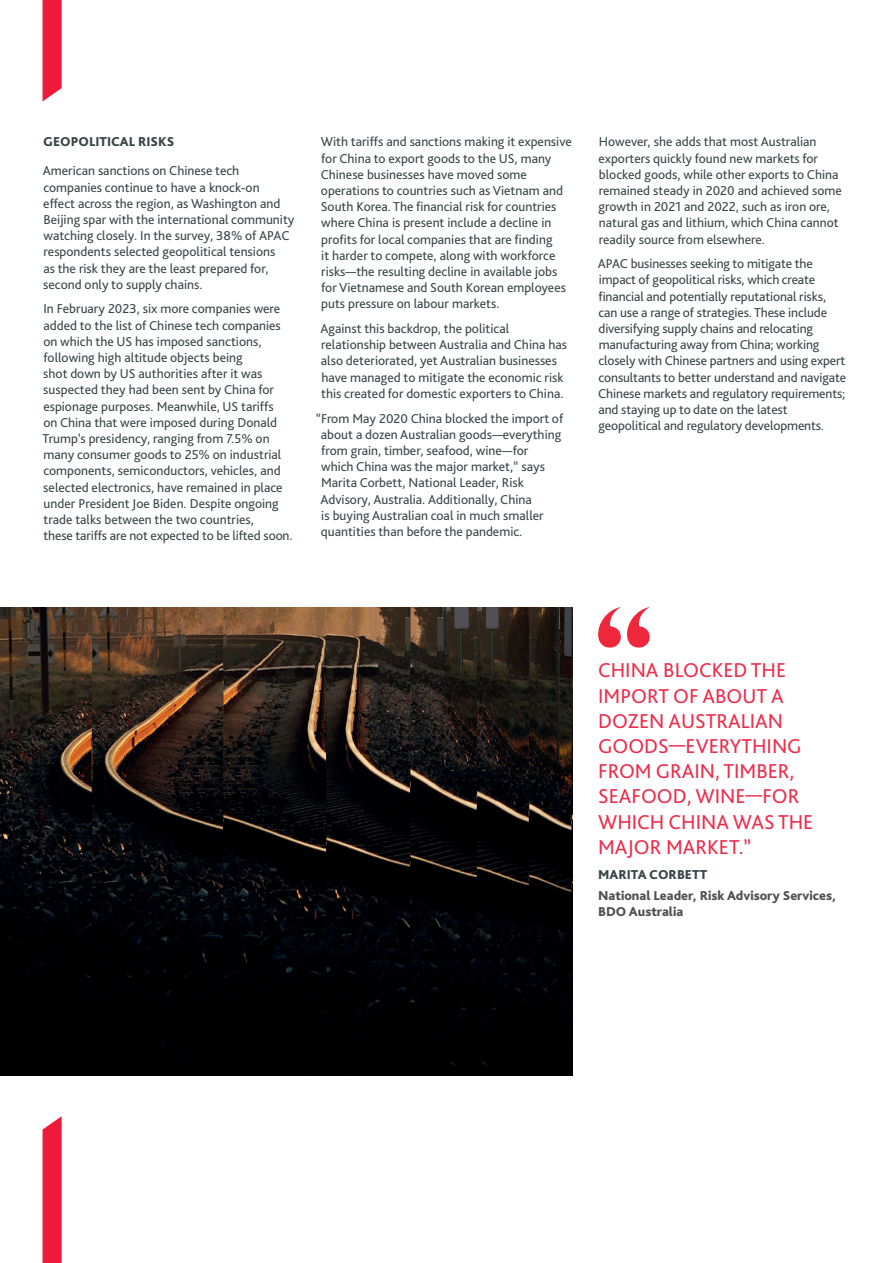
<style>
.page{position:relative;width:893px;height:1263px;background:#fff}
.page>*{position:absolute;margin:0;border:0;box-sizing:border-box;transform-origin:0 0}
.t1{font:21px/25.2px "Bliss Pro";color:#ed2d4c}
.t2{font:13.5px/16.2px "Bliss Pro";color:#394648}
.t3{font:800 13.5px/16.5px "Bliss Pro";color:#515151}
.t4{font:800 13.5px "Bliss Pro";color:#394648}
</style>
<div class="page">
<img style="left:0;top:607px;width:573px;height:469px">
<svg style="left:598px;top:607px;width:52px;height:41px"></svg>
<svg style="left:43px;top:1116px;width:19px;height:147px;background:#ee2846"></svg>
<svg style="left:43px;top:0;width:19px;height:101px;background:#ee2c49"></svg>
<p class="t4" style="left:43px;top:133px;width:133px">GEOPOLITICAL RISKS</p>
<p class="t2" style="left:43px;top:162px;width:253px">American sanctions on Chinese tech companies continue to have a knock-on<br>effect across the region, as Washington and Beijing spar with the international community watching closely. In the survey, 38% of APAC respondents selected geopolitical tensions<br>as the risk they are the least prepared for, second only to supply chains.</p>
<p class="t2" style="left:43px;top:300px;width:252px">In February 2023, six more companies were added to the list of Chinese tech companies on which the US has imposed sanctions, following high altitude objects being<br>shot down by US authorities after it was suspected they had been sent by China for espionage purposes. Meanwhile, US tariffs<br>on China that were imposed during Donald Trump’s presidency, ranging from 7.5% on many consumer goods to 25% on industrial components, semiconductors, vehicles, and selected electronics, have remained in place under President Joe Biden. Despite ongoing trade talks between the two countries,<br>these tariffs are not expected to be lifted soon.</p>
<p class="t2" style="left:321px;top:133px;width:253px">With tariffs and sanctions making it expensive for China to export goods to the US, many Chinese businesses have moved some operations to countries such as Vietnam and South Korea. The financial risk for countries where China is present include a decline in profits for local companies that are finding<br>it harder to compete, along with workforce risks—the resulting decline in available jobs for Vietnamese and South Korean employees puts pressure on labour markets.</p>
<p class="t2" style="left:320px;top:320px;width:248px">Against this backdrop, the political relationship between Australia and China has also deteriorated, yet Australian businesses have managed to mitigate the economic risk this created for domestic exporters to China.</p>
<p class="t2" style="left:320px;top:410px;width:244px;text-indent:-5px">“From May 2020 China blocked the import of about a dozen Australian goods—everything from grain, timber, seafood, wine—for which China was the major market,” says Marita Corbett, National Leader, Risk Advisory, Australia. Additionally, China<br>is buying Australian coal in much smaller quantities than before the pandemic.</p>
<p class="t2" style="left:598px;top:133px;width:245px">However, she adds that most Australian exporters quickly found new markets for blocked goods, while other exports to China remained steady in 2020 and achieved some growth in 2021 and 2022, such as iron ore, natural gas and lithium, which China cannot readily source from elsewhere.</p>
<p class="t2" style="left:598px;top:255px;width:250px">APAC businesses seeking to mitigate the impact of geopolitical risks, which create financial and potentially reputational risks, can use a range of strategies. These include diversifying supply chains and relocating manufacturing away from China; working closely with Chinese partners and using expert consultants to better understand and navigate Chinese markets and regulatory requirements; and staying up to date on the latest geopolitical and regulatory developments.</p>
<h1 class="t1" style="left:598px;top:657px;width:217px">CHINA BLOCKED THE<br>IMPORT OF ABOUT A<br>DOZEN AUSTRALIAN<br>GOODS—EVERYTHING<br>FROM GRAIN, TIMBER,<br>SEAFOOD, WINE—FOR<br>WHICH CHINA WAS THE<br>MAJOR MARKET.”</h1>
<p class="t4" style="left:598px;top:866px;width:111px">MARITA CORBETT</p>
<p class="t3" style="left:598px;top:886px;width:239px">National Leader, Risk Advisory Services,<br>BDO Australia</p>
</div>
